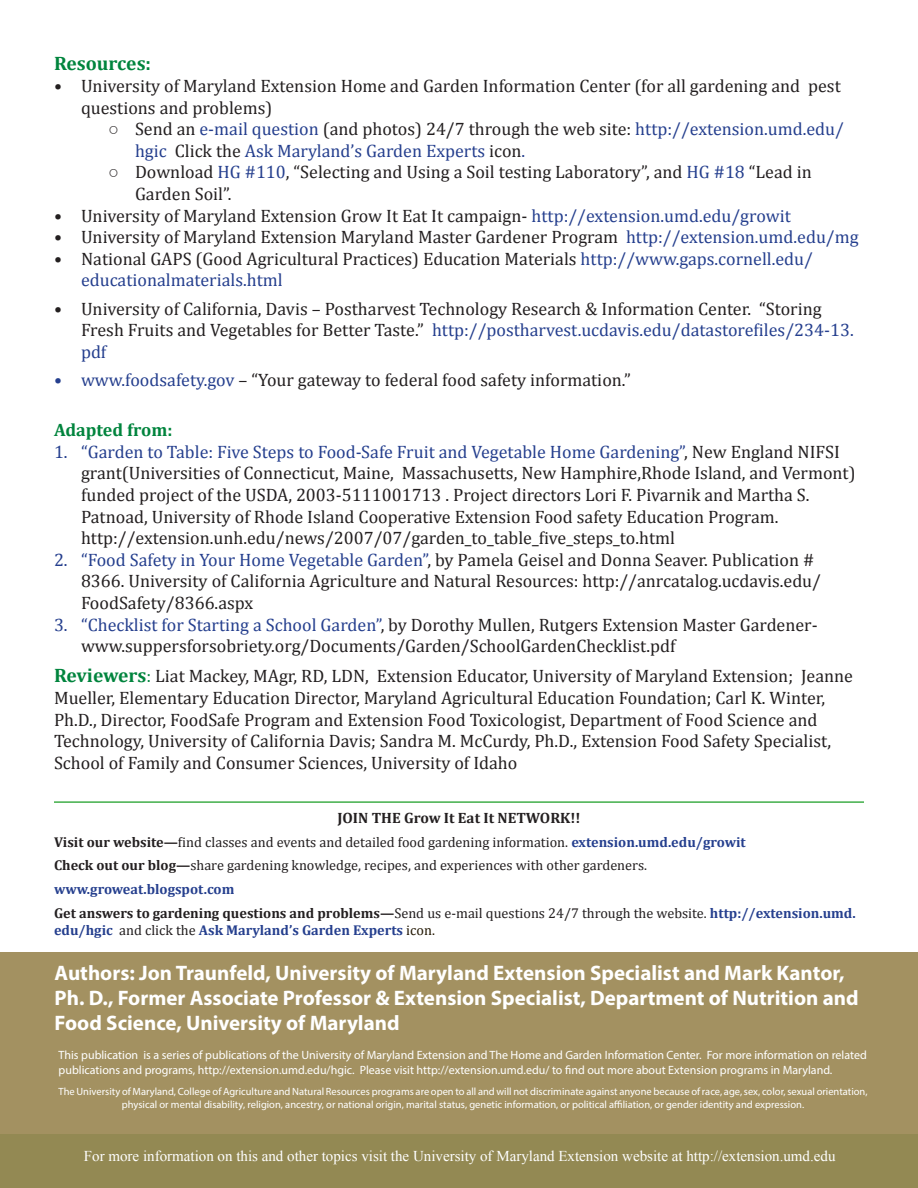
<style>
.page{position:relative;width:918px;height:1188px;background:#fff}
.page>*{position:absolute;margin:0;border:0;box-sizing:border-box;transform-origin:0 0}
.t1{font:700 21px/25.2px "Myriad Pro";color:#fff}
.t2{font:700 19.5px "Cambria";color:#00843d}
.t3{font:18px/21.6px "Cambria";color:#231f20}
.t4{font:18px/21.6px "Cambria";color:#253f8e}
.t5{font:700 18px "Cambria";color:#00843d}
.t6{font:15px "Times New Roman";color:#fff}
.t7{font:700 15px "Cambria";color:#231f20}
.t8{font:700 14.25px/17.1px "Cambria";color:#253f8e}
.t9{font:14.25px "Cambria";color:#231f20}
.t10{font:12px/14.4px "Myriad Pro";color:#fff}
.t11{font:10.5px/12.6px "Myriad Pro";color:#fff;text-align:center}
.s1{font-family:"Times New Roman";color:#231f20}
.s2{color:#231f20}
.s3{font-family:"Times New Roman"}
.s4{color:#253f8e}
.s5{font-weight:700;font-size:19.5px;color:#00843d}
.s6{color:#00843d}
.s7{font-weight:700}
.s8{font-weight:700;color:#253f8e}
.s9{font-weight:400;color:#231f20}
.s10{font-weight:400;color:#251a05}
</style>
<div class="page">
<div style="left:0;top:953px;width:918px;height:185px;background:#a39161"></div>
<div style="left:0;top:1134px;width:918px;height:54px;background:#938953"></div>
<hr style="left:54px;top:801px;width:810px;height:2px;background:#40ae49">
<p class="t2" style="left:54px;top:50px;width:99px">Resources:</p>
<p class="t3" style="left:81px;top:75px;width:761px;text-indent:-27px">• University of Maryland Extension Home and Garden Information Center (for all gardening and pest questions and problems)</p>
<p class="t4" style="left:135px;top:118px;width:711px;text-indent:-27px"><span class="s1">○</span> <span class="s2">Send an</span> e-mail question <span class="s2">(and photos) 24/7 through the web site:</span> http://extension.umd.edu/ hgic <span class="s2">Click the</span> Ask Maryland’s Garden Experts <span class="s2">icon</span>.</p>
<p class="t3" style="left:135px;top:161px;width:678px;text-indent:-27px"><span class="s3">○</span> Download <span class="s4">HG #110</span>, “Selecting and Using a Soil testing Laboratory”, and <span class="s4">HG #18</span> “Lead in<br>Garden Soil”.</p>
<p class="t3" style="left:54px;top:205px;width:738px">• University of Maryland Extension Grow It Eat It campaign- <span class="s4">http://extension.umd.edu/growit</span></p>
<p class="t3" style="left:54px;top:226px;width:806px">• University of Maryland Extension Maryland Master Gardener Program <span class="s4">http://extension.umd.edu/mg</span></p>
<p class="t3" style="left:81px;top:248px;width:734px;text-indent:-27px">• National GAPS (Good Agricultural Practices) Education Materials <span class="s4">http://www.gaps.cornell.edu/ educationalmaterials.html</span></p>
<p class="t3" style="left:81px;top:298px;width:774px;text-indent:-27px">• University of California, Davis – Postharvest Technology Research &amp; Information Center. “Storing<br>Fresh Fruits and Vegetables for Better Taste.” <span class="s4">http://postharvest.ucdavis.edu/datastorefiles/234-13. pdf</span></p>
<p class="t3" style="left:54px;top:369px;width:578px"><span class="s4">• www.foodsafety.gov</span> – “Your gateway to federal food safety information.”</p>
<p class="t5" style="left:54px;top:417px;width:120px">Adapted from:</p>
<p class="t3" style="left:81px;top:441px;width:776px;text-indent:-27px"><span class="s4">1. “Garden to Table: Five Steps to Food-Safe Fruit and Vegetable Home Gardening”</span>, New England NIFSI grant(Universities of Connecticut, Maine, Massachusetts, New Hamphire,Rhode Island, and Vermont) funded project of the USDA, 2003-5111001713 . Project directors Lori F. Pivarnik and Martha S.<br>Patnoad, University of Rhode Island Cooperative Extension Food safety Education Program. http://extension.unh.edu/news/2007/07/garden_to_table_five_steps_to.html</p>
<p class="t3" style="left:81px;top:549px;width:742px;text-indent:-27px"><span class="s4">2. “Food Safety in Your Home Vegetable Garden”</span>, by Pamela Geisel and Donna Seaver. Publication #<br>8366. University of California Agriculture and Natural Resources: http://anrcatalog.ucdavis.edu/<br>FoodSafety/8366.aspx</p>
<p class="t3" style="left:81px;top:614px;width:738px;text-indent:-27px"><span class="s4">3. “Checklist for Starting a School Garden”</span>, by Dorothy Mullen, Rutgers Extension Master Gardener&shy;www.suppersforsobriety.org/Documents/Garden/SchoolGardenChecklist.pdf</p>
<p class="t3" style="left:54px;top:665px;width:800px"><span class="s5">Reviewers</span><span class="s6">:</span> Liat Mackey, MAgr, RD, LDN, Extension Educator, University of Maryland Extension; Jeanne Mueller, Elementary Education Director, Maryland Agricultural Education Foundation; Carl K. Winter, Ph.D., Director, FoodSafe Program and Extension Food Toxicologist, Department of Food Science and Technology, University of California Davis; Sandra M. McCurdy, Ph.D., Extension Food Safety Specialist, School of Family and Consumer Sciences, University of Idaho</p>
<p class="t7" style="left:337px;top:807px;width:245px">JOIN THE Grow It Eat It NETWORK!!</p>
<p class="t9" style="left:54px;top:833px;width:693px"><span class="s7">Visit our website—</span>find classes and events and detailed food gardening information. <span class="s8">extension.umd.edu/growit</span></p>
<p class="t9" style="left:54px;top:857px;width:595px"><span class="s7">Check out our blog—</span>share gardening knowledge, recipes, and experiences with other gardeners.</p>
<p class="t8" style="left:54px;top:880px;width:182px">www.groweat.blogspot.com</p>
<p class="t8" style="left:54px;top:904px;width:803px"><span class="s2">Get answers to gardening questions and problems—</span><span class="s9">Send us e-mail questions 24/7 through the website.</span> http://extension.umd. edu/hgic <span class="s9">and click the</span> Ask Maryland’s Garden Experts <span class="s10">icon.</span></p>
<p class="t1" style="left:55px;top:959px;width:805px">Authors: Jon Traunfeld, University of Maryland Extension Specialist and Mark Kantor,<br>Ph. D., Former Associate Professor &amp; Extension Specialist, Department of Nutrition and<br>Food Science, University of Maryland</p>
<p class="t10" style="left:59px;top:1048px;width:810px">This publication is a series of publications of the University of Maryland Extension and The Home and Garden Information Center. For more information on related publications and programs, http://extension.umd.edu/hgic. Please visit http://extension.umd.edu/ to find out more about Extension programs in Maryland.</p>
<p class="t11" style="left:59px;top:1085px;width:811px">The University of Maryland, College of Agriculture and Natural Resources programs are open to all and will not discriminate against anyone because of race, age, sex, color, sexual orientation, physical or mental disability, religion, ancestry, or national origin, marital status, genetic information, or political affiliation, or gender identity and expression.</p>
<p class="t6" style="left:84px;top:1146px;width:753px">For more information on this and other topics visit the University of Maryland Extension website at http://extension.umd.edu</p>
</div>
